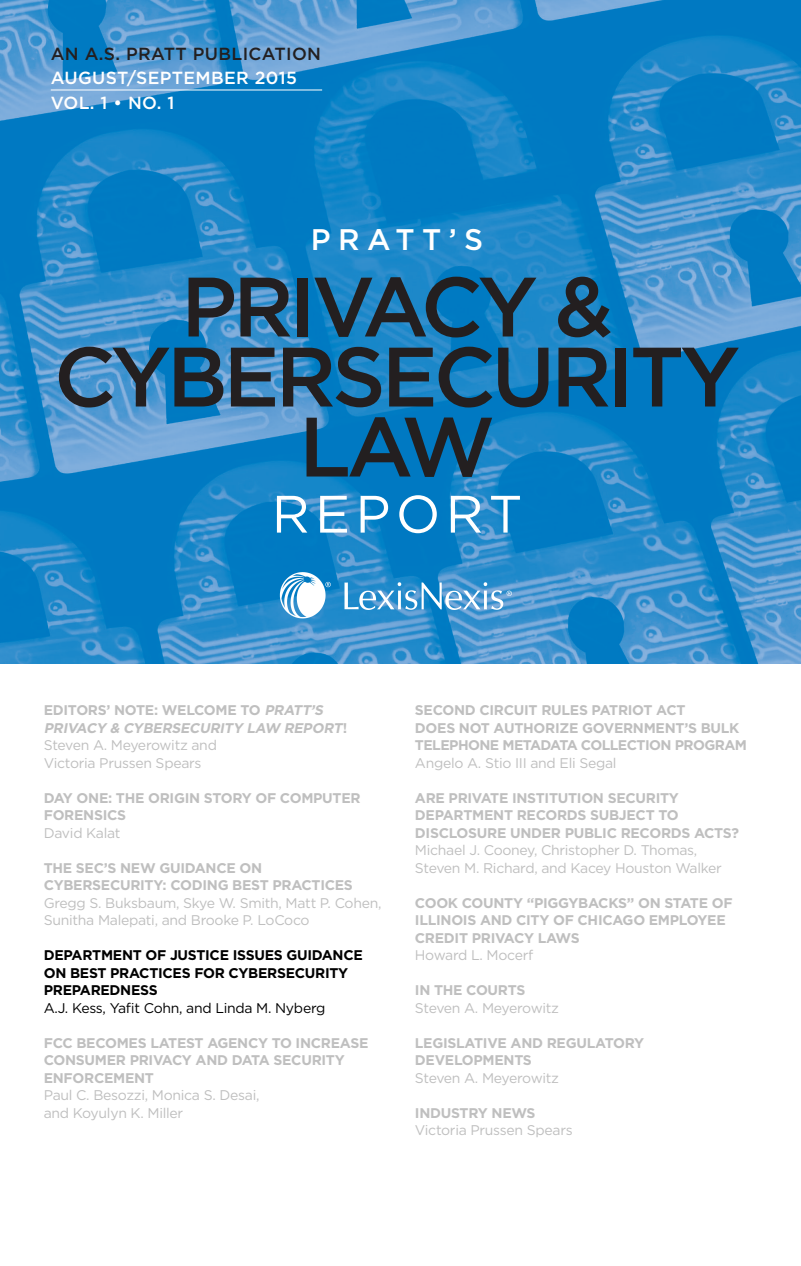
<style>
.page{position:relative;width:801px;height:1266px;background:#fff}
.page>*{position:absolute;margin:0;border:0;box-sizing:border-box;transform-origin:0 0}
.t1{font:500 84px/70px "Gotham";letter-spacing:-.05em;color:#231f20;text-align:center}
.t2{font:52.5px "Gotham";color:#fff}
.t3{font:500 29.75px "Gotham";color:#fff}
.t4{font:500 17.5px/24.5px "Gotham";letter-spacing:.02em;color:#fff}
.t5{font:500 17.5px "Gotham";letter-spacing:.02em;color:#231f20}
.t6{font:700 14px/17.5px "Gotham";letter-spacing:-.02em;color:#bfbfbf}
.t7{font:14px/17.5px "Gotham";letter-spacing:-.02em;color:#bfbfbf}
.t8{font:700 14px/17.5px "Gotham";letter-spacing:-.04em;color:#bfbfbf}
.t9{font:700 14px/17.5px "Gotham";letter-spacing:-.02em;color:#000}
.t10{font:italic 700 14px/17.5px "Gotham";color:#bfbfbf}
.t11{font:14px "Gotham";letter-spacing:-.02em;color:#000}
.s1{font-style:normal}
</style>
<div class="page">
<img style="left:0;top:0;width:801px;height:663px">
<img style="left:261px;top:542px;width:273px;height:102px">
<hr style="left:51px;top:90px;width:271px;height:1px;background:#fff">
<p class="t5" style="left:51px;top:42px;width:272px">AN A.S. PRATT PUBLICATION</p>
<p class="t4" style="left:51px;top:66px;width:248px;text-indent:76px">/SEPTEMBER 2015<br>VOL. 1 • NO. 1</p>
<p class="t4" style="left:51px;top:66px;width:54px">AUGUST</p>
<h3 class="t3" style="left:311px;top:220px;width:174px">P RATT’S</h3>
<h1 class="t1" style="left:54px;top:271px;width:688px">PRIVACY &amp;<br>CYBERSECURITY<br>LAW</h1>
<h2 class="t2" style="left:272px;top:480px;width:210px">Report</h2>
<p class="t10" style="left:44px;top:701px;width:284px"><span class="s1">EDITORS’ NOTE: WELCOME TO</span> PRATT’S<br>PRIVACY &amp; CYBERSECURITY LAW REP</p>
<p class="t10" style="left:312px;top:718px;width:37px">ORT<span class="s1">!</span></p>
<p class="t7" style="left:44px;top:736px;width:175px">Steven A. Meyerowitz and<br>Victoria Prussen Spears</p>
<p class="t6" style="left:44px;top:788px;width:41px">DAY ONE</p>
<p class="t6" style="left:44px;top:788px;width:318px;text-indent:64px">: THE ORIGIN STORY OF COMPUTER<br>FORENSICS</p>
<p class="t7" style="left:44px;top:823px;width:78px">David Kalat</p>
<p class="t6" style="left:44px;top:858px;width:311px">THE SEC’S NEW GUIDANCE ON<br>CYBERSECURITY: CODING BEST PRACTICES</p>
<p class="t7" style="left:44px;top:893px;width:339px">Gregg S. Buksbaum, Skye W. Smith, Matt P. Cohen,<br>Sunitha Malepati, and Brooke P. LoCoco</p>
<p class="t9" style="left:44px;top:946px;width:8px">DEP</p>
<p class="t9" style="left:44px;top:946px;width:318px;text-indent:28px">ARTMENT OF JUSTICE ISSUES GUIDANCE<br>ON BEST PRACTICES FOR CYBERSECURITY<br>PREPAREDNESS</p>
<p class="t11" style="left:44px;top:998px;width:283px">A.J. Kess, Yafit Cohn, and Linda M. Nyberg</p>
<p class="t6" style="left:44px;top:1033px;width:7px">FCC</p>
<p class="t6" style="left:44px;top:1033px;width:324px;text-indent:33px">BECOMES LATEST AGEN CY TO IN CREASE<br>CONSUMER PRIVACY AN D DATA SECURITY<br>EN FORCEMENT</p>
<p class="t7" style="left:44px;top:1086px;width:217px">Paul C. Besozzi, Monica S. Desai, and Koyulyn K. Miller</p>
<p class="t8" style="left:415px;top:701px;width:334px">SECON D CIRCUIT RULES PATRIOT ACT<br>DOES NOT AUTHORIZE GOVERN MENT’S BULK<br>TELEPHONE METADATA COLLECTION PROGRAM</p>
<p class="t7" style="left:415px;top:753px;width:203px">Angelo A. Stio III and Eli Segal</p>
<p class="t6" style="left:415px;top:788px;width:265px">ARE PRIVATE INSTITUTION SECURITY<br>DEP</p>
<p class="t6" style="left:415px;top:806px;width:325px;text-indent:28px">ARTMENT RECORDS SUBJECT TO<br>DISCLOSURE UN DER PUBLIC RECORDS ACTS?</p>
<p class="t7" style="left:415px;top:841px;width:308px">Michael J. Cooney, Christopher D. Thomas,<br>Steven M. Richard, and Kacey Houston Walker</p>
<p class="t6" style="left:415px;top:893px;width:319px">COOK COUNTY “PIGGYBACKS” ON STATE OF<br>I LLINOIS AN D CITY OF CHICAGO EMPLOYEE<br>CREDIT PRIVACY LAWS</p>
<p class="t7" style="left:415px;top:946px;width:120px">Howard L. Mocerf</p>
<p class="t6" style="left:415px;top:981px;width:112px">IN THE COURTS</p>
<p class="t7" style="left:415px;top:998px;width:146px">Steven A. Meyerowitz</p>
<p class="t6" style="left:415px;top:1033px;width:231px">LEGISLATIVE AN D REGULATORY<br>DEVELOPMENTS</p>
<p class="t7" style="left:415px;top:1068px;width:146px">Steven A. Meyerowitz</p>
<p class="t6" style="left:415px;top:1103px;width:122px">IN DUSTRY NEWS</p>
<p class="t7" style="left:415px;top:1121px;width:159px">Victoria Prussen Spears</p>
</div>
